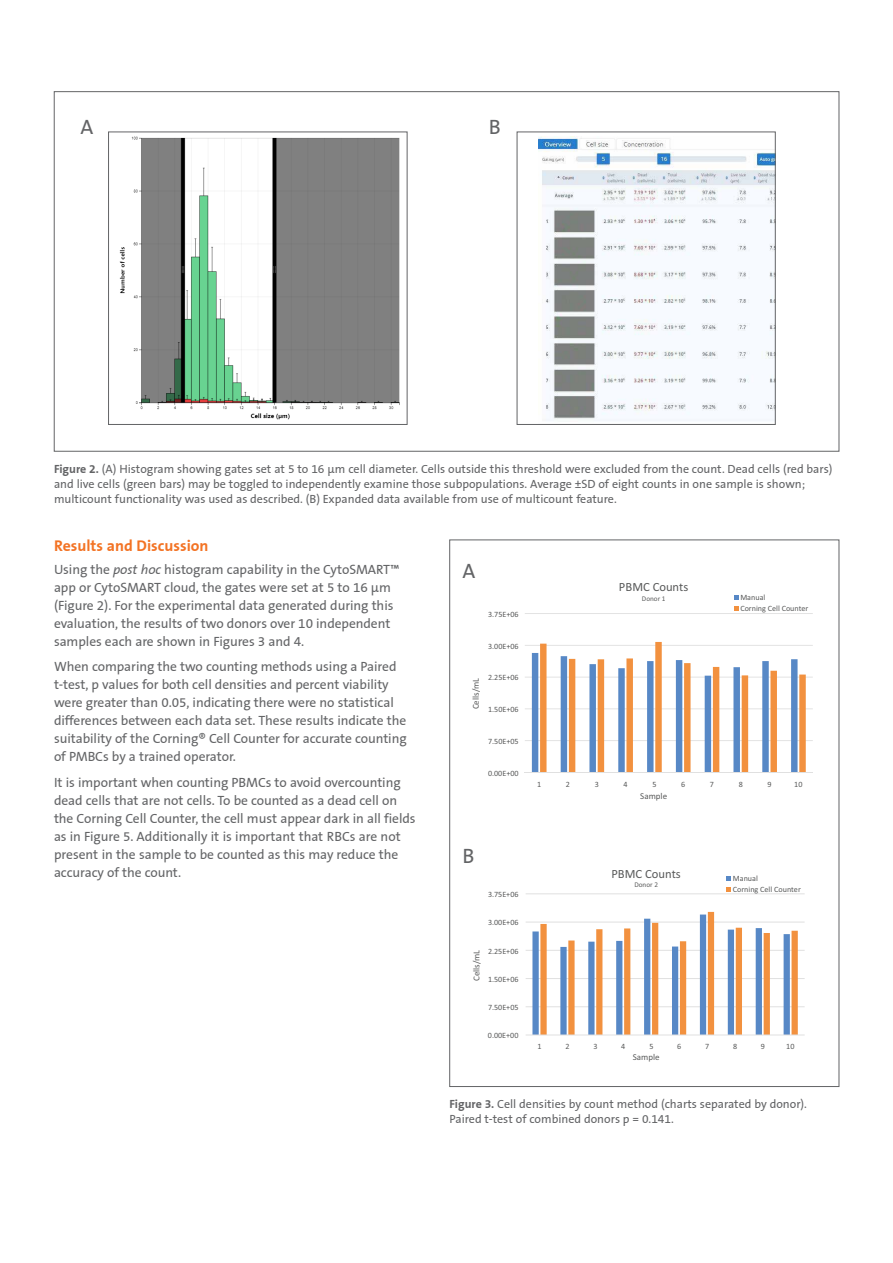
<style>
.page{position:relative;width:893px;height:1263px;background:#fff}
.page>*{position:absolute;margin:0;border:0;box-sizing:border-box;transform-origin:0 0}
.t1{font:21px "Corning Sans";color:#636466}
.t2{font:700 15.75px "Corning Sans";color:#f37324}
.t3{font:13.5px/18px "Corning Sans";letter-spacing:-.005em;color:#636466}
.t4{font:12.6px "Calibri";color:#595a5a}
.t5{font:12px/15px "Corning Sans";color:#636466}
.t6{font:9px "Calibri";color:#595a5a}
.t7{font:8.1px/10.6px "Calibri";color:#595a5a}
.t8{font:7.2px "Calibri";color:#595a5a}
.s1{font-weight:700}
.s2{font-style:italic}
</style>
<div class="page">
<img style="left:119px;top:136px;width:281px;height:284px">
<div style="left:108px;top:132px;width:299px;height:293px;border:1px solid #636466"></div>
<img style="left:539px;top:136px;width:234px;height:285px">
<hr style="left:526px;top:1006px;width:279px;height:1px;background:#e0e0e0">
<hr style="left:526px;top:978px;width:279px;height:1px;background:#e0e0e0">
<hr style="left:526px;top:950px;width:279px;height:1px;background:#e0e0e0">
<hr style="left:526px;top:922px;width:279px;height:1px;background:#e0e0e0">
<hr style="left:526px;top:893px;width:279px;height:1px;background:#e0e0e0">
<svg style="left:532px;top:912px;width:266px;height:122px"></svg>
<hr style="left:526px;top:1034px;width:279px;height:1px;background:#e0e0e0">
<svg style="left:726px;top:876px;width:5px;height:5px"></svg>
<svg style="left:726px;top:887px;width:5px;height:4px"></svg>
<hr style="left:525px;top:740px;width:288px;height:1px;background:#e0e0e0">
<hr style="left:525px;top:708px;width:288px;height:1px;background:#e0e0e0">
<hr style="left:525px;top:677px;width:288px;height:1px;background:#e0e0e0">
<hr style="left:525px;top:645px;width:288px;height:1px;background:#e0e0e0">
<hr style="left:525px;top:613px;width:288px;height:1px;background:#e0e0e0">
<svg style="left:532px;top:642px;width:274px;height:130px"></svg>
<hr style="left:525px;top:772px;width:288px;height:1px;background:#e0e0e0">
<svg style="left:734px;top:595px;width:4px;height:5px"></svg>
<svg style="left:734px;top:606px;width:4px;height:5px"></svg>
<h1 class="t1" style="left:80px;top:115px;width:14px">A</h1>
<h1 class="t1" style="left:489px;top:115px;width:13px">B</h1>
<p class="t5" style="left:54px;top:461px;width:780px"><span class="s1">Figure 2.</span> (A) Histogram showing gates set at 5 to 16 µm cell diameter. Cells outside this threshold were excluded from the count. Dead cells (red bars) and live cells (green bars) may be toggled to independently examine those subpopulations. Average ±SD of eight counts in one sample is shown; multicount functionality was used as described. (B) Expanded data available from use of multicount feature.</p>
<p class="t2" style="left:54px;top:537px;width:156px">Results and Discussion</p>
<p class="t3" style="left:54px;top:560px;width:347px">Using the <span class="s2">post hoc</span> histogram capability in the CytoSMART™ app or CytoSMART cloud, the gates were set at 5 to 16 µm (Figure 2). For the experimental data generated during this evaluation, the results of two donors over 10 independent samples each are shown in Figures 3 and 4.</p>
<p class="t3" style="left:54px;top:658px;width:354px">When comparing the two counting methods using a Paired t-test, p values for both cell densities and percent viability were greater than 0.05, indicating there were no statistical differences between each data set. These results indicate the suitability of the Corning® Cell Counter for accurate counting of PMBCs by a trained operator.</p>
<p class="t3" style="left:54px;top:773px;width:363px">It is important when counting PBMCs to avoid overcounting dead cells that are not cells. To be counted as a dead cell on the Corning Cell Counter, the cell must appear dark in all fields as in Figure 5. Additionally it is important that RBCs are not present in the sample to be counted as this may reduce the accuracy of the count.</p>
<h1 class="t1" style="left:462px;top:559px;width:14px">A</h1>
<p class="t7" style="left:488px;top:608px;width:32px">3.75E+06</p>
<p class="t7" style="left:488px;top:640px;width:32px">3.00E+06</p>
<p class="t6" style="left:470px;top:709px;width:33px;rotate:-90deg">Cells/mL</p>
<p class="t7" style="left:488px;top:672px;width:32px">2.25E+06</p>
<p class="t7" style="left:488px;top:704px;width:32px">1.50E+06</p>
<p class="t7" style="left:488px;top:736px;width:32px">7.50E+05</p>
<p class="t7" style="left:488px;top:767px;width:32px">0.00E+00</p>
<h1 class="t1" style="left:462px;top:844px;width:13px">B</h1>
<p class="t7" style="left:488px;top:889px;width:32px">3.75E+06</p>
<p class="t7" style="left:488px;top:917px;width:32px">3.00E+06</p>
<p class="t7" style="left:488px;top:945px;width:32px">2.25E+06</p>
<p class="t6" style="left:470px;top:981px;width:33px;rotate:-90deg">Cells/mL</p>
<p class="t7" style="left:488px;top:973px;width:32px">1.50E+06</p>
<p class="t7" style="left:488px;top:1002px;width:32px">7.50E+05</p>
<p class="t7" style="left:488px;top:1030px;width:32px">0.00E+00</p>
<p class="t4" style="left:619px;top:578px;width:71px">PBMC Counts</p>
<p class="t8" style="left:642px;top:593px;width:25px">Donor 1</p>
<p class="t7" style="left:740px;top:592px;width:69px">Manual<br>Corning Cell Counter</p>
<p class="t7" style="left:537px;top:779px;width:6px">1</p>
<p class="t7" style="left:566px;top:779px;width:6px">2</p>
<p class="t7" style="left:595px;top:779px;width:6px">3</p>
<p class="t7" style="left:623px;top:779px;width:6px">4</p>
<p class="t7" style="left:652px;top:779px;width:6px">5</p>
<p class="t7" style="left:681px;top:779px;width:6px">6</p>
<p class="t7" style="left:710px;top:779px;width:6px">7</p>
<p class="t7" style="left:739px;top:779px;width:6px">8</p>
<p class="t7" style="left:768px;top:779px;width:6px">9</p>
<p class="t7" style="left:794px;top:779px;width:10px">10</p>
<p class="t6" style="left:640px;top:790px;width:28px">Sample</p>
<p class="t4" style="left:611px;top:864px;width:71px">PBMC Counts</p>
<p class="t8" style="left:634px;top:880px;width:25px">Donor 2</p>
<p class="t7" style="left:733px;top:872px;width:69px">Manual<br>Corning Cell Counter</p>
<p class="t7" style="left:537px;top:1041px;width:6px">1</p>
<p class="t7" style="left:565px;top:1041px;width:6px">2</p>
<p class="t7" style="left:593px;top:1041px;width:6px">3</p>
<p class="t7" style="left:621px;top:1041px;width:6px">4</p>
<p class="t7" style="left:649px;top:1041px;width:6px">5</p>
<p class="t7" style="left:677px;top:1041px;width:6px">6</p>
<p class="t7" style="left:705px;top:1041px;width:6px">7</p>
<p class="t7" style="left:733px;top:1041px;width:6px">8</p>
<p class="t7" style="left:761px;top:1041px;width:6px">9</p>
<p class="t7" style="left:786px;top:1041px;width:10px">10</p>
<p class="t6" style="left:633px;top:1051px;width:28px">Sample</p>
<p class="t5" style="left:449px;top:1097px;width:359px"><span class="s1">Figure 3.</span> Cell densities by count method (charts separated by donor).<br>Paired t-test of combined donors p = 0.141.</p>
</div>
